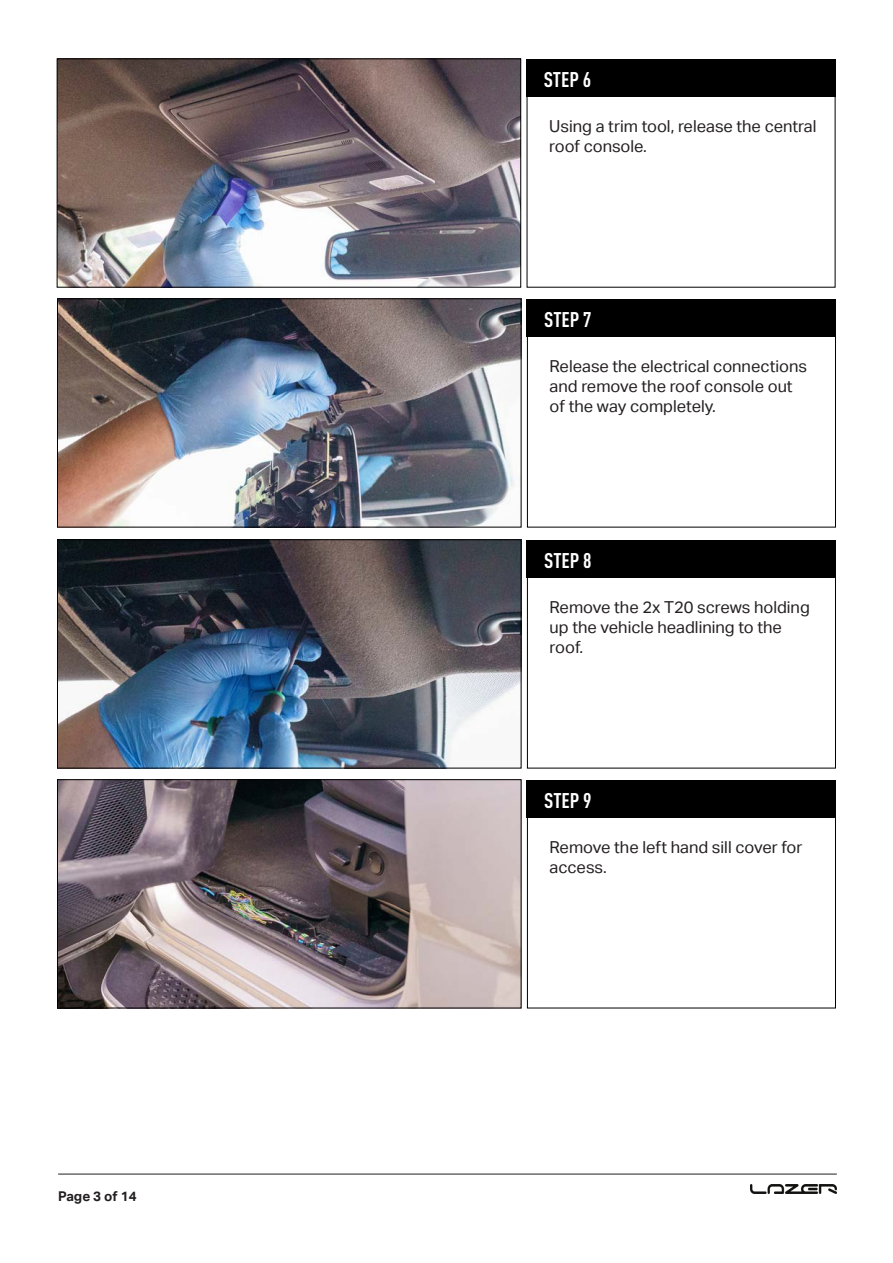
<style>
.page{position:relative;width:893px;height:1263px;background:#fff}
.page>*{position:absolute;margin:0;border:0;box-sizing:border-box;transform-origin:0 0}
.t1{font:700 condensed 21px "DINOT";color:#fff}
.t2{font:16.5px/19.8px "Aktiv Grotesk";color:#231f20}
.t3{font:700 13.5px "Aktiv Grotesk";color:#231f20}
</style>
<div class="page">
<hr style="left:58px;top:1174px;width:779px;height:1px;background:#231f20">
<div style="left:526px;top:59px;width:310px;height:38px;background:#000001"></div>
<div style="left:527px;top:299px;width:309px;height:38px;background:#000001"></div>
<div style="left:527px;top:540px;width:309px;height:38px;background:#000001"></div>
<div style="left:527px;top:780px;width:309px;height:38px;background:#000001"></div>
<div style="left:527px;top:68px;width:308px;height:220px;border:1px solid #000001"></div>
<div style="left:527px;top:308px;width:309px;height:219px;border:1px solid #000001"></div>
<div style="left:527px;top:549px;width:309px;height:219px;border:1px solid #000001"></div>
<div style="left:527px;top:788px;width:309px;height:220px;border:1px solid #000001"></div>
<img style="left:59px;top:60px;width:460px;height:226px">
<div style="left:57px;top:58px;width:464px;height:230px;border:1px solid #000001"></div>
<img style="left:59px;top:300px;width:460px;height:225px">
<div style="left:57px;top:298px;width:464px;height:229px;border:1px solid #000001"></div>
<img style="left:59px;top:541px;width:460px;height:225px">
<div style="left:57px;top:539px;width:464px;height:229px;border:1px solid #000001"></div>
<img style="left:59px;top:781px;width:460px;height:225px">
<div style="left:57px;top:779px;width:464px;height:229px;border:1px solid #000001"></div>
<img style="left:750px;top:1185px;width:86px;height:9px">
<p class="t3" style="left:58px;top:1188px;width:80px">Page 3 of 14</p>
<p class="t1" style="left:544px;top:66px;width:49px">STEP 6</p>
<p class="t2" style="left:549px;top:117px;width:269px">Using a trim tool, release the central roof console.</p>
<p class="t1" style="left:544px;top:306px;width:49px">STEP 7</p>
<p class="t2" style="left:550px;top:357px;width:259px">Release the electrical connections and remove the roof console out of the way completely.</p>
<p class="t1" style="left:544px;top:547px;width:49px">STEP 8</p>
<p class="t2" style="left:550px;top:598px;width:262px">Remove the 2x T20 screws holding up the vehicle headlining to the roof.</p>
<p class="t1" style="left:544px;top:787px;width:49px">STEP 9</p>
<p class="t2" style="left:550px;top:838px;width:254px">Remove the left hand sill cover for access.</p>
</div>
